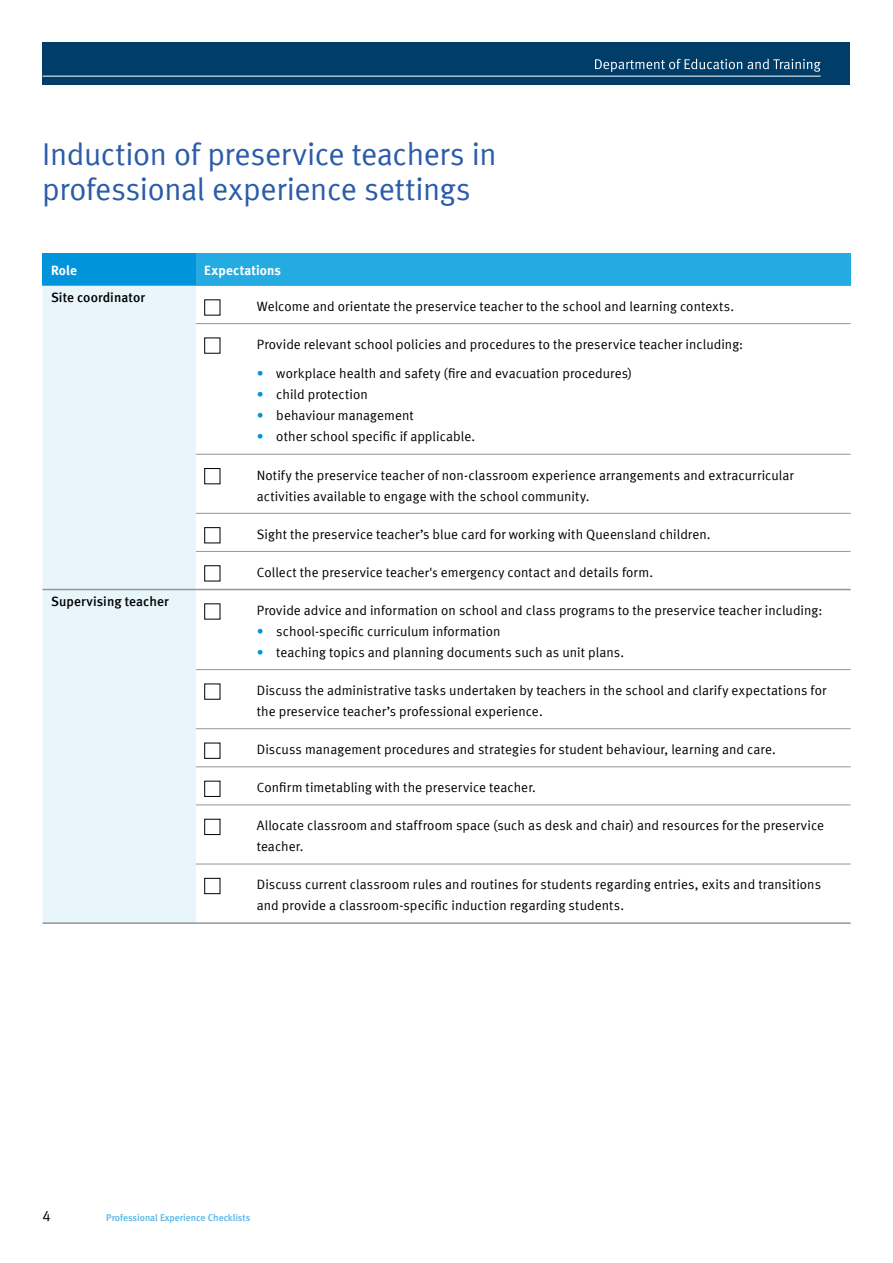
<style>
.page{position:relative;width:893px;height:1263px;background:#fff}
.page>*{position:absolute;margin:0;border:0;box-sizing:border-box;transform-origin:0 0}
.t1{font:31.5px/34.5px "Meta Normal LF";letter-spacing:-.01em;color:#2b5caa}
.t2{font:15px "Meta Normal LF";color:#000}
.t3{font:13.5px/21px "Meta Normal LF";letter-spacing:.005em;color:#000}
.t4{font:13.5px "Meta Medium LF";letter-spacing:.005em;color:#000}
.t5{font:13.5px "Meta Bold LF";letter-spacing:.005em;color:#fff}
.t6{font:9.75px "Meta Medium LF";color:#55b4e6}
.s1{color:#0095da}
.s2{font-family:"Calibri"}
</style>
<div class="page">
<div style="left:43px;top:43px;width:807px;height:42px;background:#003e69"></div>
<hr style="left:43px;top:76px;width:778px;height:1px;background:#fff">
<svg style="left:595px;top:59px;width:226px;height:13px"></svg>
<div style="left:43px;top:253px;width:153px;height:32px;background:#0095da"></div>
<div style="left:196px;top:253px;width:655px;height:32px;background:#24abe2"></div>
<div style="left:43px;top:286px;width:153px;height:636px;background:#e8f6fb"></div>
<hr style="left:43px;top:285px;width:153px;height:1px;background:#939598">
<hr style="left:196px;top:285px;width:655px;height:1px;background:#939598">
<hr style="left:196px;top:323px;width:655px;height:1px;background:#939598">
<hr style="left:196px;top:454px;width:655px;height:1px;background:#939598">
<hr style="left:196px;top:513px;width:655px;height:1px;background:#939598">
<hr style="left:196px;top:551px;width:655px;height:1px;background:#939598">
<hr style="left:196px;top:669px;width:655px;height:1px;background:#939598">
<hr style="left:196px;top:728px;width:655px;height:1px;background:#939598">
<hr style="left:196px;top:766px;width:655px;height:1px;background:#939598">
<hr style="left:196px;top:805px;width:655px;height:1px;background:#939598">
<hr style="left:196px;top:864px;width:655px;height:1px;background:#939598">
<hr style="left:43px;top:589px;width:153px;height:1px;background:#939598">
<hr style="left:43px;top:922px;width:153px;height:2px;background:#939598">
<hr style="left:196px;top:589px;width:655px;height:1px;background:#939598">
<hr style="left:196px;top:922px;width:655px;height:2px;background:#939598">
<div style="left:204px;top:299px;width:16px;height:16px;border:1px solid #000"></div>
<div style="left:204px;top:468px;width:16px;height:16px;border:1px solid #000"></div>
<div style="left:204px;top:527px;width:16px;height:16px;border:1px solid #000"></div>
<div style="left:204px;top:565px;width:16px;height:16px;border:1px solid #000"></div>
<div style="left:204px;top:603px;width:16px;height:16px;border:1px solid #000"></div>
<div style="left:204px;top:683px;width:16px;height:17px;border:1px solid #000"></div>
<div style="left:204px;top:743px;width:16px;height:16px;border:1px solid #000"></div>
<div style="left:204px;top:781px;width:16px;height:16px;border:1px solid #000"></div>
<div style="left:204px;top:819px;width:16px;height:16px;border:1px solid #000"></div>
<div style="left:204px;top:878px;width:16px;height:16px;border:1px solid #000"></div>
<h1 class="t1" style="left:42px;top:137px;width:456px">Induction of preservice teachers in professional experience settings</h1>
<p class="t5" style="left:51px;top:262px;width:27px">Role</p>
<p class="t5" style="left:204px;top:262px;width:78px">Expectations</p>
<p class="t4" style="left:51px;top:290px;width:95px">Site coordinator</p>
<p class="t3" style="left:257px;top:295px;width:479px">Welcome and orientate the preservice teacher to the school and learning contexts.</p>
<p class="t3" style="left:257px;top:334px;width:488px">Provide relevant school policies and procedures to the preservice teacher including:</p>
<p class="t3" style="left:257px;top:363px;width:377px"><span class="s1">•</span> workplace health and safety (fire and evacuation procedures)</p>
<p class="t3" style="left:257px;top:384px;width:113px"><span class="s1">•</span> child protection</p>
<p class="t3" style="left:257px;top:405px;width:158px"><span class="s1">•</span> behaviour management</p>
<p class="t3" style="left:257px;top:426px;width:220px"><span class="s1">•</span> other school specific if applicable.</p>
<p class="t3" style="left:257px;top:464px;width:539px">Notify the preservice teacher of non-classroom experience arrangements and extracurricular activities available to engage with the school community.</p>
<p class="t3" style="left:257px;top:523px;width:455px">Sight the preservice teacher’s blue card for working with Queensland children.</p>
<p class="t3" style="left:257px;top:561px;width:398px">Collect the preservice teach<span class="s2">er's</span> emergency contact and details form.</p>
<p class="t4" style="left:51px;top:594px;width:119px">Supervising teacher</p>
<p class="t3" style="left:257px;top:599px;width:567px">Provide advice and information on school and class programs to the preservice teacher including:</p>
<p class="t3" style="left:257px;top:620px;width:245px"><span class="s1">•</span> school-specific curriculum information</p>
<p class="t3" style="left:257px;top:641px;width:369px"><span class="s1">•</span> teaching topics and planning documents such as unit plans.</p>
<p class="t3" style="left:257px;top:680px;width:571px">Discuss the administrative tasks undertaken by teachers in the school and clarify expectations for the preservice teacher’s professional experience.</p>
<p class="t3" style="left:257px;top:739px;width:520px">Discuss management procedures and strategies for student behaviour, learning and care.</p>
<p class="t3" style="left:257px;top:777px;width:281px">Confirm timetabling with the preservice teacher.</p>
<p class="t3" style="left:257px;top:815px;width:569px">Allocate classroom and staffroom space (such as desk and chair) and resources for the preservice teacher.</p>
<p class="t3" style="left:257px;top:874px;width:566px">Discuss current classroom rules and routines for students regarding entries, exits and transitions and provide a classroom-specific induction regarding students.</p>
<p class="t2" style="left:43px;top:1207px;width:10px">4</p>
<p class="t6" style="left:106px;top:1212px;width:146px">Professional Experience Checklists</p>
</div>
